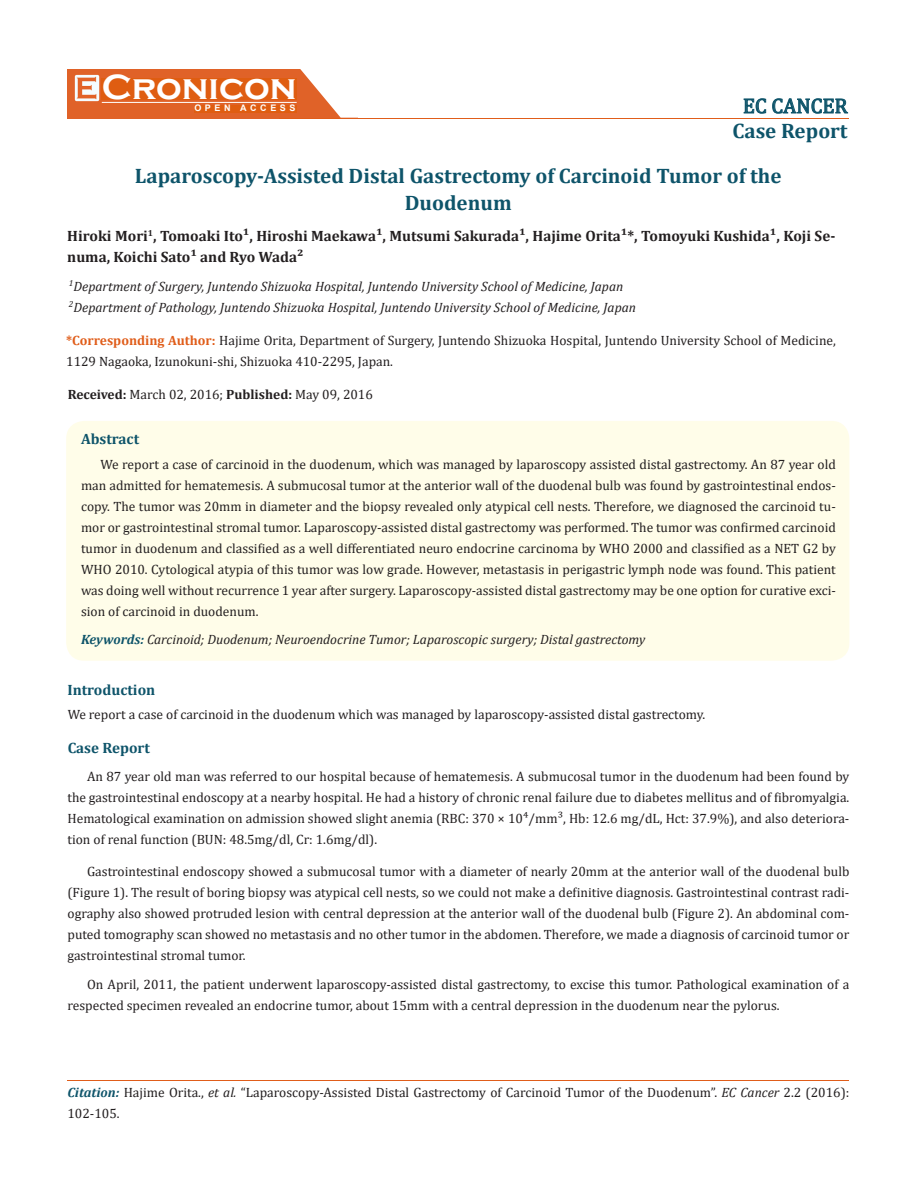
<style>
.page{position:relative;width:917px;height:1190px;background:#fff}
.page>*{position:absolute;margin:0;border:0;box-sizing:border-box;transform-origin:0 0}
.t1{font:700 36px "Copperplate Gothic";color:#fff}
.t2{font:700 21px "Cambria";color:#0e546a}
.t3{font:21px "Cambria";color:#0e546a}
.t4{font:700 15px/21px "Cambria";color:#231f20}
.t5{font:700 15px "Cambria";color:#0e546a}
.t6{font:13.5px/21px "Cambria";color:#231f20}
.t7{font:italic 13.5px "Cambria";color:#231f20}
.t8{font:700 9px "Arial";letter-spacing:.4em;color:#fff}
.s1{font-weight:700;color:#e05d1a}
.s2{font-weight:700}
.s3{font-weight:700;color:#0e546a}
.s4{font-weight:700;font-style:italic;color:#0e546a}
.s5{font-style:italic}
</style>
<div class="page">
<div style="left:67px;top:70px;width:290px;height:49px;background:#e06228"></div>
<svg style="left:300px;top:69px;width:58px;height:49px"></svg>
<img style="left:75px;top:75px;width:24px;height:26px">
<div style="left:102px;top:79px;width:195px;height:21px;background:#df5d11"></div>
<div style="left:194px;top:105px;width:103px;height:7px;background:#df5d11"></div>
<svg style="left:743px;top:98px;width:105px;height:16px"></svg>
<hr style="left:102px;top:102px;width:194px;height:1px;background:#fff">
<hr style="left:279px;top:118px;width:569px;height:1px;background:#e05d1a">
<hr style="left:67px;top:1080px;width:782px;height:1px;background:#e05d1a">
<div style="left:66px;top:421px;width:783px;height:239px;background:#fffde9;border-radius:18px"></div>
<p class="t1" style="left:102px;top:68px;width:196px">Cronicon</p>
<p class="t8" style="left:194px;top:102px;width:103px">OPEN ACCESS</p>
<p class="t3" style="left:742px;top:93px;width:106px">EC CANCER</p>
<p class="t2" style="left:732px;top:116px;width:117px">Case Report</p>
<p class="t2" style="left:135px;top:161px;width:648px">Laparoscopy-Assisted Distal Gastrectomy of Carcinoid Tumor of the</p>
<p class="t2" style="left:405px;top:188px;width:108px">Duodenum</p>
<p class="t4" style="left:67px;top:225px;width:769px">Hiroki Mori<sup>1</sup>, Tomoaki Ito¹, Hiroshi Maekawa¹, Mutsumi Sakurada¹, Hajime Orita¹*, Tomoyuki Kushida¹, Koji Se&shy;numa, Koichi Sato¹ and Ryo Wada²</p>
<p class="t7" style="left:69px;top:276px;width:556px"><sup>1</sup>Department of Surgery, Juntendo Shizuoka Hospital, Juntendo University School of Medicine, Japan</p>
<p class="t7" style="left:69px;top:297px;width:568px"><sup>2</sup>Department of Pathology, Juntendo Shizuoka Hospital, Juntendo University School of Medicine, Japan</p>
<p class="t6" style="left:66px;top:330px;width:771px"><span class="s1">*Corresponding Author:</span> Hajime Orita, Department of Surgery, Juntendo Shizuoka Hospital, Juntendo University School of Medicine,<br>1129 Nagaoka, Izunokuni-shi, Shizuoka 410-2295, Japan.</p>
<p class="t6" style="left:68px;top:384px;width:307px"><span class="s2">Received:</span> March 02, 2016; <span class="s2">Published:</span> May 09, 2016</p>
<p class="t5" style="left:81px;top:428px;width:60px">Abstract</p>
<p class="t6" style="left:81px;top:454px;width:756px;text-align:justify;text-indent:20px">We report a case of carcinoid in the duodenum, which was managed by laparoscopy assisted distal gastrectomy. An 87 year old man admitted for hematemesis. A submucosal tumor at the anterior wall of the duodenal bulb was found by gastrointestinal endos&shy;copy. The tumor was 20mm in diameter and the biopsy revealed only atypical cell nests. Therefore, we diagnosed the carcinoid tu&shy;mor or gastrointestinal stromal tumor. Laparoscopy-assisted distal gastrectomy was performed. The tumor was confirmed carcinoid tumor in duodenum and classified as a well differentiated neuro endocrine carcinoma by WHO 2000 and classified as a NET G2 by WHO 2010. Cytological atypia of this tumor was low grade. However, metastasis in perigastric lymph node was found. This patient was doing well without recurrence 1 year after surgery. Laparoscopy-assisted distal gastrectomy may be one option for curative exci&shy;sion of carcinoid in duodenum.</p>
<p class="t7" style="left:81px;top:630px;width:566px"><span class="s3">Keywords:</span> Carcinoid; Duodenum; Neuroendocrine Tumor; Laparoscopic surgery; Distal gastrectomy</p>
<p class="t5" style="left:67px;top:679px;width:89px">Introduction</p>
<p class="t6" style="left:68px;top:703px;width:639px">We report a case of carcinoid in the duodenum which was managed by laparoscopy-assisted distal gastrectomy.</p>
<p class="t5" style="left:68px;top:737px;width:84px">Case Report</p>
<p class="t6" style="left:67px;top:765px;width:783px;text-align:justify;text-indent:20px">An 87 year old man was referred to our hospital because of hematemesis. A submucosal tumor in the duodenum had been found by the gastrointestinal endoscopy at a nearby hospital. He had a history of chronic renal failure due to diabetes mellitus and of fibromyalgia.<br>Hematological examination on admission showed slight anemia (RBC: 370 × 10⁴/mm³, Hb: 12.6 mg/dL, Hct: 37.9%), and also deteriora&shy;tion of renal function (BUN: 48.5mg/dl, Cr: 1.6mg/dl).</p>
<p class="t6" style="left:67px;top:861px;width:783px;text-align:justify;text-indent:20px">Gastrointestinal endoscopy showed a submucosal tumor with a diameter of nearly 20mm at the anterior wall of the duodenal bulb (Figure 1). The result of boring biopsy was atypical cell nests, so we could not make a definitive diagnosis. Gastrointestinal contrast radi&shy;ography also showed protruded lesion with central depression at the anterior wall of the duodenal bulb (Figure 2). An abdominal com&shy;puted tomography scan showed no metastasis and no other tumor in the abdomen. Therefore, we made a diagnosis of carcinoid tumor or gastrointestinal stromal tumor.</p>
<p class="t6" style="left:67px;top:973px;width:783px;text-indent:20px">On April, 2011, the patient underwent laparoscopy-assisted distal gastrectomy, to excise this tumor. Pathological examination of a respected specimen revealed an endocrine tumor, about 15mm with a central depression in the duodenum near the pylorus.</p>
<p class="t6" style="left:67px;top:1081px;width:783px"><span class="s4">Citation:</span> Hajime Orita., <span class="s5">et al.</span> “Laparoscopy-Assisted Distal Gastrectomy of Carcinoid Tumor of the Duodenum”. <span class="s5">EC Cancer</span> 2.2 (2016):<br>102-105.</p>
</div>
